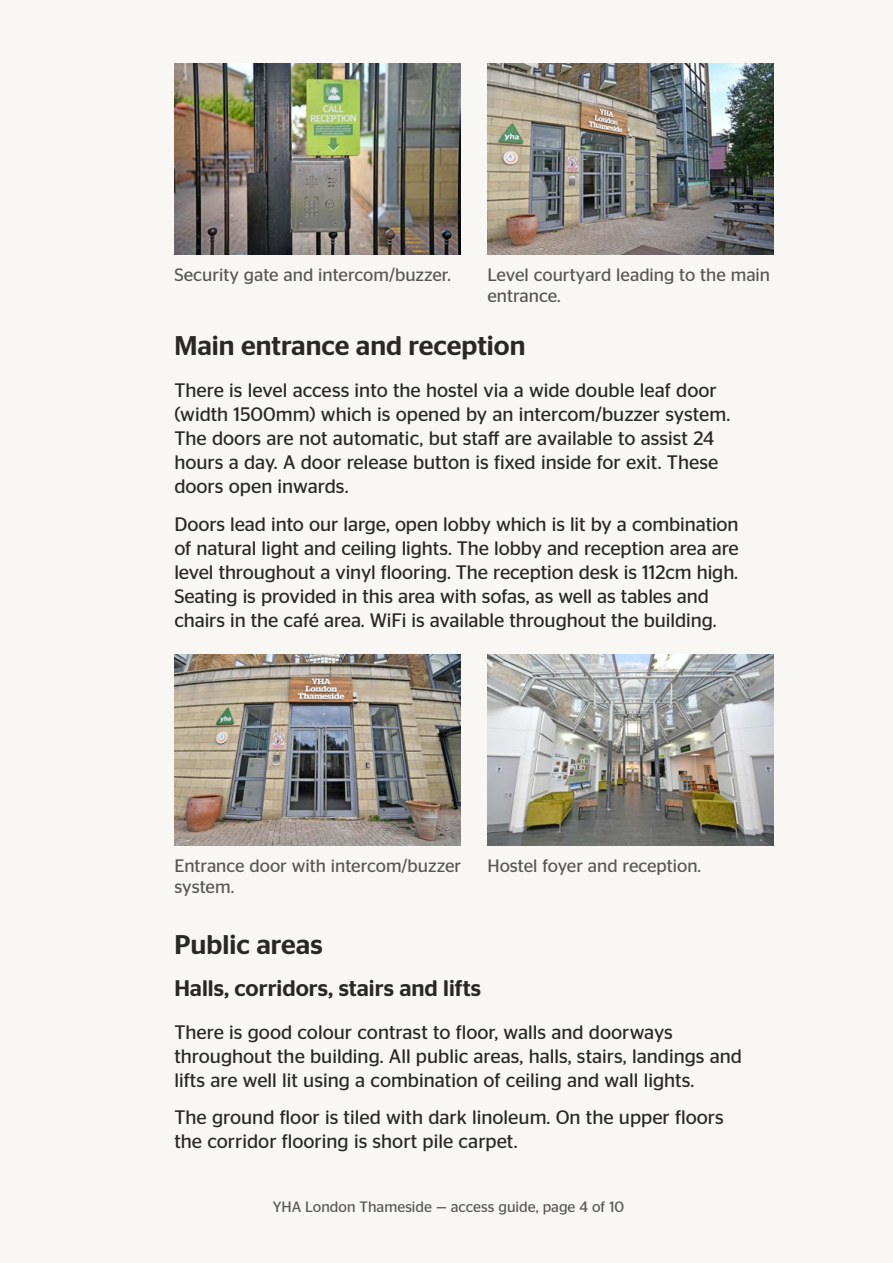
<style>
.page{position:relative;width:893px;height:1263px;background:#f8f7f3}
.page>*{position:absolute;margin:0;border:0;box-sizing:border-box;transform-origin:0 0}
.h2{font:500 27px "Stag Sans";color:#282827}
.h3{font:500 22.5px "Stag Sans";color:#282827}
.p{font:19.5px/24px "Stag Sans";color:#282827}
.caption{font:18px/21px "Stag Sans";color:#575756}
.t1{font:15px "Stag Sans";color:#575756}
</style>
<div class="page">
<img style="left:174px;top:64px;width:287px;height:191px">
<img style="left:487px;top:64px;width:287px;height:191px">
<img style="left:174px;top:655px;width:287px;height:191px">
<img style="left:487px;top:655px;width:287px;height:191px">
<p class="caption" style="left:174px;top:264px;width:278px">Security gate and intercom/buzzer.</p>
<p class="caption" style="left:487px;top:264px;width:284px">Level courtyard leading to the main entrance.</p>
<h2 class="h2" style="left:174px;top:330px;width:353px">Main entrance and reception</h2>
<p class="p" style="left:174px;top:378px;width:557px">There is level access into the hostel via a wide double leaf door (width 1500mm) which is opened by an intercom/buzzer system.<br>The doors are not automatic, but staff are available to assist 24 hours a day. A door release button is fixed inside for exit. These doors open inwards.</p>
<p class="p" style="left:174px;top:512px;width:566px">Doors lead into our large, open lobby which is lit by a combination of natural light and ceiling lights. The lobby and reception area are level throughout a vinyl flooring. The reception desk is 112cm high.<br>Seating is provided in this area with sofas, as well as tables and chairs in the café area. WiFi is available throughout the building.</p>
<p class="caption" style="left:174px;top:855px;width:288px">Entrance door with intercom/buzzer system.</p>
<p class="caption" style="left:487px;top:855px;width:215px">Hostel foyer and reception.</p>
<h2 class="h2" style="left:174px;top:929px;width:150px">Public areas</h2>
<h3 class="h3" style="left:174px;top:975px;width:308px">Halls, corridors, stairs and lifts</h3>
<p class="p" style="left:174px;top:1020px;width:569px">There is good colour contrast to floor, walls and doorways throughout the building. All public areas, halls, stairs, landings and lifts are well lit using a combination of ceiling and wall lights.</p>
<p class="p" style="left:174px;top:1105px;width:551px">The ground floor is tiled with dark linoleum. On the upper floors the corridor flooring is short pile carpet.</p>
<p class="t1" style="left:273px;top:1198px;width:353px">YHA London Thameside — access guide, page 4 of 10</p>
</div>
